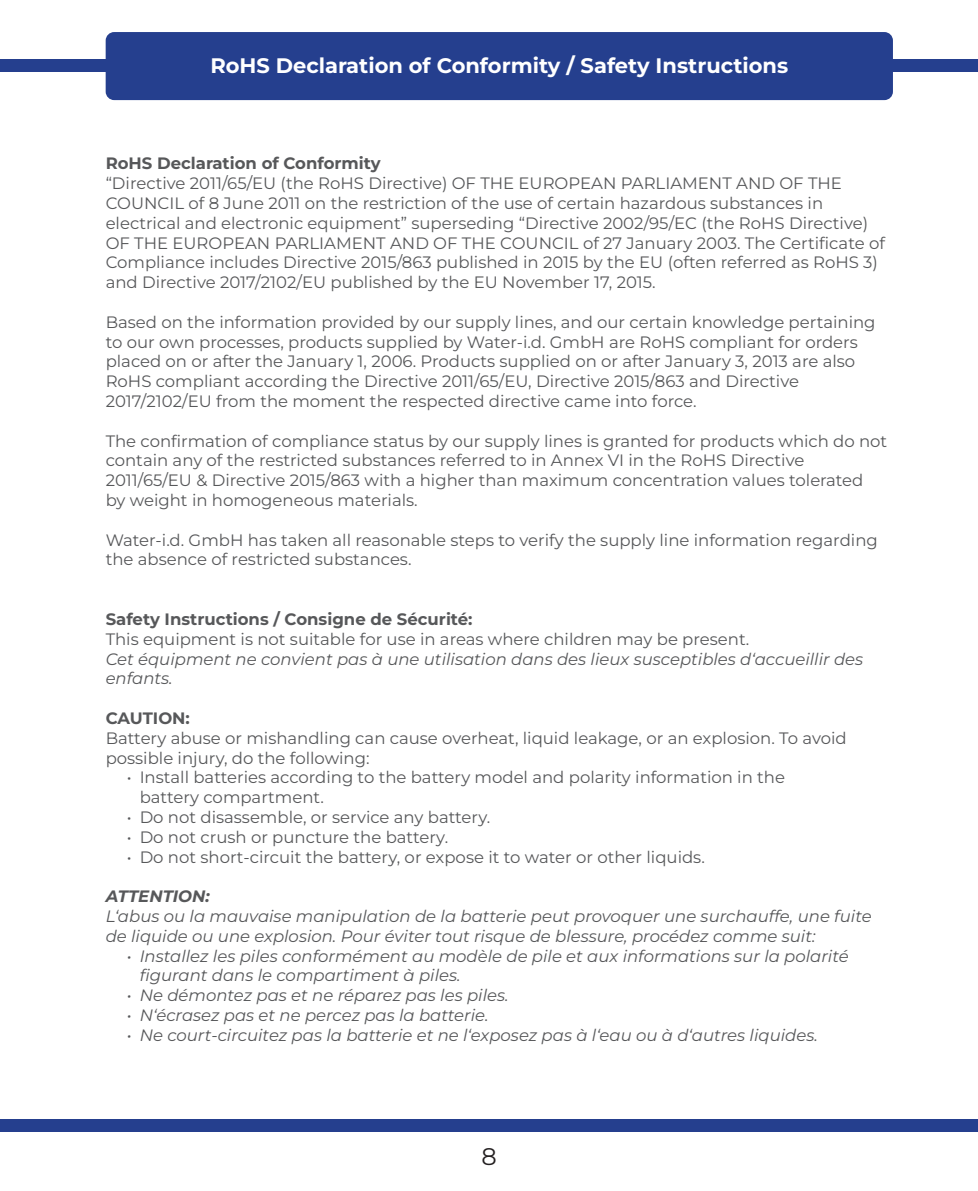
<style>
.page{position:relative;width:978px;height:1191px;background:#fff}
.page>*{position:absolute;margin:0;border:0;box-sizing:border-box;transform-origin:0 0}
.t1{font:24px "Montserrat";color:#231f20}
.t2{font:700 21px "Montserrat";color:#fff}
.t3{font:16.5px/19.8px "Montserrat";color:#57585a}
.t4{font:italic 16.5px/19.8px "Montserrat";color:#57585a}
.t5{font:700 16.5px "Montserrat";color:#57585a}
.t6{font:italic 700 16.5px "Montserrat";color:#57585a}
</style>
<div class="page">
<div style="left:0;top:60px;width:978px;height:12px;background:#253f8e"></div>
<div style="left:0;top:1119px;width:978px;height:12px;background:#253f8e"></div>
<div style="left:106px;top:32px;width:787px;height:68px;background:#253f8e;border-radius:9px"></div>
<p class="t2" style="left:210px;top:51px;width:579px">RoHS Declaration of Conformity / Safety Instructions</p>
<p class="t5" style="left:106px;top:152px;width:277px">RoHS Declaration of Conformity</p>
<p class="t3" style="left:106px;top:173px;width:781px">“Directive 2011/65/EU (the RoHS Directive) OF THE EUROPEAN PARLIAMENT AND OF THE COUNCIL of 8 June 2011 on the restriction of the use of certain hazardous substances in electrical and electronic equipment” superseding “Directive 2002/95/EC (the RoHS Directive)<br>OF THE EUROPEAN PARLIAMENT AND OF THE COUNCIL of 27 January 2003. The Certificate of Compliance includes Directive 2015/863 published in 2015 by the EU (often referred as RoHS 3) and Directive 2017/2102/EU published by the EU November 17, 2015.</p>
<p class="t3" style="left:106px;top:311px;width:771px">Based on the information provided by our supply lines, and our certain knowledge pertaining to our own processes, products supplied by Water-i.d. GmbH are RoHS compliant for orders placed on or after the January 1, 2006. Products supplied on or after January 3, 2013 are also RoHS compliant according the Directive 2011/65/EU, Directive 2015/863 and Directive 2017/2102/EU from the moment the respected directive came into force.</p>
<p class="t3" style="left:106px;top:430px;width:783px">The confirmation of compliance status by our supply lines is granted for products which do not contain any of the restricted substances referred to in Annex VI in the RoHS Directive 2011/65/EU &amp; Directive 2015/863 with a higher than maximum concentration values tolerated by weight in homogeneous materials.</p>
<p class="t3" style="left:106px;top:529px;width:774px">Water-i.d. GmbH has taken all reasonable steps to verify the supply line information regarding the absence of restricted substances.</p>
<p class="t5" style="left:106px;top:607px;width:368px">Safety Instructions / Consigne de Sécurité:</p>
<p class="t3" style="left:106px;top:628px;width:645px">This equipment is not suitable for use in areas where children may be present.</p>
<p class="t4" style="left:106px;top:648px;width:759px">Cet équipment ne convient pas à une utilisation dans des lieux susceptibles d‘accueillir des enfants.</p>
<p class="t5" style="left:106px;top:706px;width:86px">CAUTION:</p>
<p class="t3" style="left:106px;top:727px;width:742px">Battery abuse or mishandling can cause overheat, liquid leakage, or an explosion. To avoid possible injury, do the following:</p>
<p class="t3" style="left:127px;top:767px;width:660px">• Install batteries according to the battery model and polarity information in the</p>
<p class="t3" style="left:140px;top:787px;width:186px">battery compartment.</p>
<p class="t3" style="left:127px;top:806px;width:365px">• Do not disassemble, or service any battery.</p>
<p class="t3" style="left:127px;top:826px;width:323px">• Do not crush or puncture the battery.</p>
<p class="t3" style="left:127px;top:846px;width:579px">• Do not short-circuit the battery, or expose it to water or other liquids.</p>
<p class="t6" style="left:106px;top:884px;width:106px">ATTENTION:</p>
<p class="t4" style="left:106px;top:905px;width:768px">L‘abus ou la mauvaise manipulation de la batterie peut provoquer une surchauffe, une fuite de liquide ou une explosion. Pour éviter tout risque de blessure, procédez comme suit:</p>
<p class="t4" style="left:127px;top:945px;width:723px">• Installez les piles conformément au modèle de pile et aux informations sur la polarité</p>
<p class="t4" style="left:140px;top:965px;width:322px">figurant dans le compartiment à piles.</p>
<p class="t4" style="left:127px;top:985px;width:383px">• Ne démontez pas et ne réparez pas les piles.</p>
<p class="t4" style="left:127px;top:1004px;width:363px">• N‘écrasez pas et ne percez pas la batterie.</p>
<p class="t4" style="left:127px;top:1024px;width:693px">• Ne court-circuitez pas la batterie et ne l‘exposez pas à l‘eau ou à d‘autres liquides.</p>
<h1 class="t1" style="left:481px;top:1140px;width:17px">8</h1>
</div>
